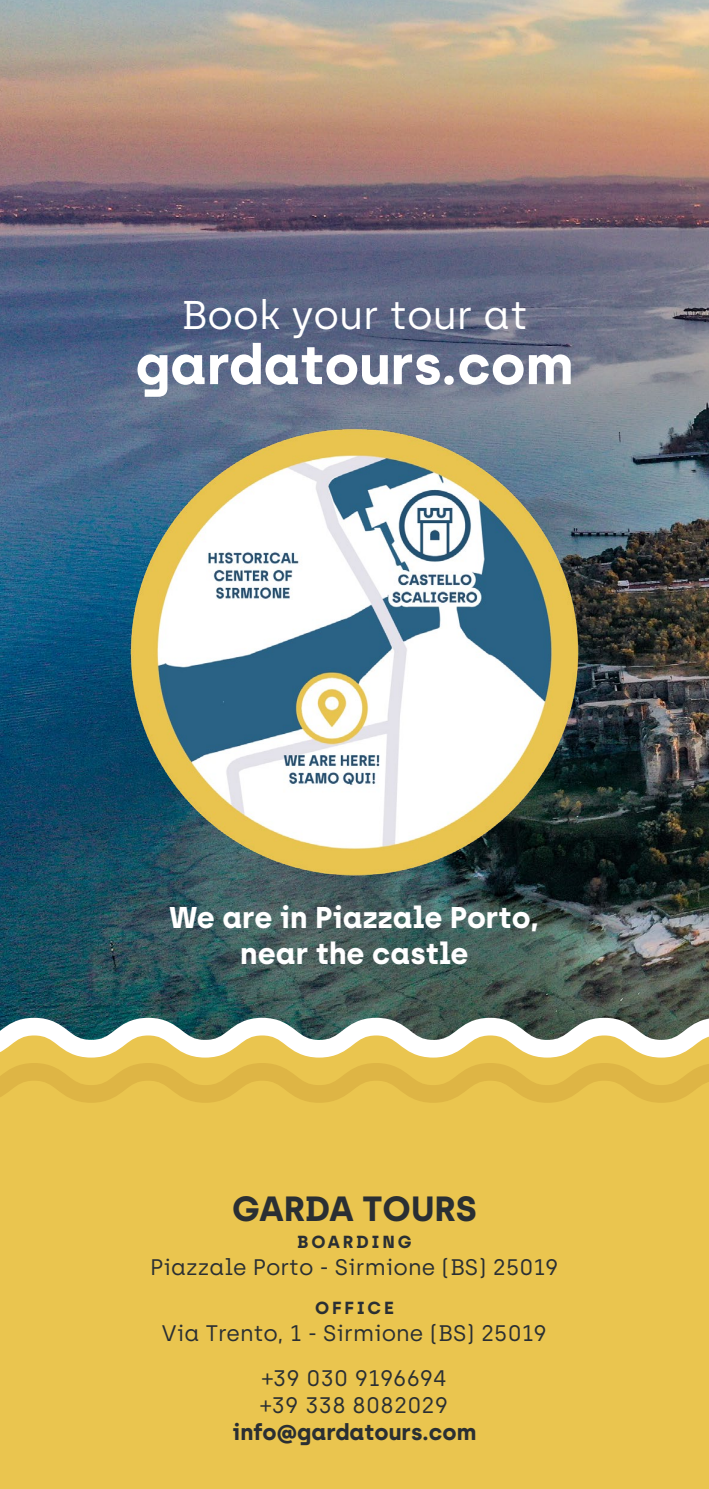
<style>
.page{position:relative;width:709px;height:1489px;background:#fff}
.page>*{position:absolute;margin:0;border:0;box-sizing:border-box;transform-origin:0 0}
.t1{font:700 55px "Archia";color:#fff}
.t2{font:40px "Archia";color:#fff}
.t3{font:700 35px "Archia";color:#2a2f33}
.t4{font:700 30px/36px "Archia";color:#fff;text-align:center}
.t5{font:22.5px/45px "Archia";color:#2a2f33;text-align:center}
.t6{font:700 22.5px "Archia";color:#2a2f33}
.t7{font:700 17.5px "Archia";letter-spacing:.16em;color:#2a2f33}
</style>
<div class="page">
<img style="left:0;top:0;width:709px;height:1017px">
<svg style="left:0;top:1017px;width:709px;height:471px;background:#e6c455"></svg>
<img style="left:101px;top:398px;width:507px;height:507px">
<h2 class="t2" style="left:181px;top:291px;width:348px">Book your tour at</h2>
<h1 class="t1" style="left:135px;top:331px;width:439px">gardatours.com</h1>
<h3 class="t4" style="left:170px;top:899px;width:371px">We are in Piazzale Porto, near the castle</h3>
<h3 class="t3" style="left:232px;top:1186px;width:246px">GARDA TOURS</h3>
<p class="t7" style="left:297px;top:1230px;width:116px">BOARDING</p>
<p class="t5" style="left:150px;top:1244px;width:410px">Piazzale Porto - Sirmione (BS) 25019</p>
<p class="t7" style="left:315px;top:1296px;width:80px">OFFICE</p>
<p class="t5" style="left:162px;top:1310px;width:386px">Via Trento, 1 - Sirmione (BS) 25019 +39 030 9196694</p>
<p class="t5" style="left:260px;top:1382px;width:189px">+39 338 8082029</p>
<p class="t6" style="left:233px;top:1418px;width:245px">info@gardatours.com</p>
</div>
